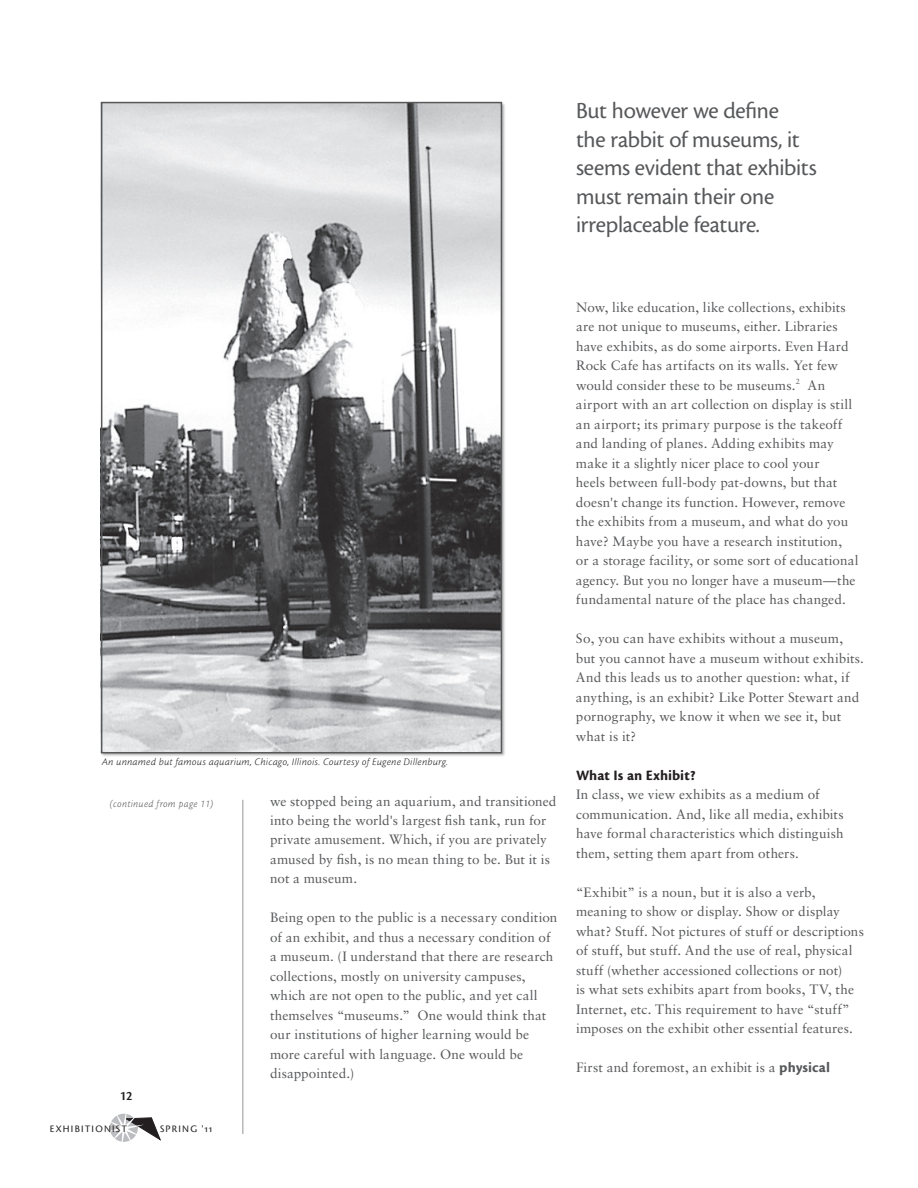
<style>
.page{position:relative;width:918px;height:1188px;background:#fff}
.page>*{position:absolute;margin:0;border:0;box-sizing:border-box;transform-origin:0 0}
.t1{font:24px/28.5px "Cronos MM 408 16";letter-spacing:-.01em;color:#57585a}
.t2{font:15px "Cronos MM 700 10";letter-spacing:.005em;color:#231f20}
.t3{font:13.5px/19.5px "Sabon";letter-spacing:.01em;color:#57585a}
.t4{font:13.5px "Cronos MM 574 9";color:#231f20}
.t5{font:10.5px "Cronos MM It 250 7";letter-spacing:.025em;color:#231f20}
.t6{font:10.5px "Cronos MM It 250 7";letter-spacing:.04em;color:#57585a;scale:.95 1}
.t7{font:10.35px "Cronos MM SC 408 9";letter-spacing:.12em;color:#231f20}
.s1{font-family:"Cronos MM 700 10";font-size:15px}
</style>
<div class="page">
<svg style="left:109px;top:1113px;width:52px;height:29px"></svg>
<hr style="left:242px;top:800px;width:1px;height:334px;background:#939598">
<img style="left:100px;top:102px;width:399px;height:650px">
<div style="left:101px;top:102px;width:401px;height:651px;border:2px solid #57585a"></div>
<h1 class="t1" style="left:576px;top:97px;width:242px">But however we define<br>the rabbit of museums, it seems evident that exhibits must remain their one irreplaceable feature.</h1>
<p class="t5" style="left:102px;top:756px;width:348px">An unnamed but famous aquarium, Chicago, Illinois. Courtesy of Eugene Dillenburg.</p>
<p class="t6" style="left:110px;top:798px;width:110px">(continued from page 11)</p>
<p class="t3" style="left:270px;top:791px;width:288px">we stopped being an aquarium, and transitioned into being the world's largest fish tank, run for private amusement. Which, if you are privately amused by fish, is no mean thing to be. But it is not a museum.</p>
<p class="t3" style="left:270px;top:908px;width:289px">Being open to the public is a necessary condition of an exhibit, and thus a necessary condition of a museum. (I understand that there are research collections, mostly on university campuses, which are not open to the public, and yet call themselves “museums.” One would think that our institutions of higher learning would be more careful with language. One would be disappointed.)</p>
<p class="t4" style="left:120px;top:1089px;width:15px">12</p>
<p class="t7" style="left:50px;top:1124px;width:79px">EXHIBITIONIST</p>
<p class="t7" style="left:160px;top:1124px;width:54px">SPRING '11</p>
<p class="t3" style="left:576px;top:297px;width:284px">Now, like education, like collections, exhibits are not unique to museums, either. Libraries have exhibits, as do some airports. Even Hard Rock Cafe has artifacts on its walls. Yet few would consider these to be museums.<sup>2</sup> An airport with an art collection on display is still an airport; its primary purpose is the takeoff and landing of planes. Adding exhibits may make it a slightly nicer place to cool your<br>heels between full-body pat-downs, but that doesn't change its function. However, remove the exhibits from a museum, and what do you have? Maybe you have a research institution,<br>or a storage facility, or some sort of educational agency. But you no longer have a museum—the fundamental nature of the place has changed.</p>
<p class="t3" style="left:576px;top:629px;width:289px">So, you can have exhibits without a museum, but you cannot have a museum without exhibits.<br>And this leads us to another question: what, if anything, is an exhibit? Like Potter Stewart and pornography, we know it when we see it, but what is it?</p>
<p class="t2" style="left:576px;top:767px;width:121px">What Is an Exhibit?</p>
<p class="t3" style="left:576px;top:785px;width:269px">In class, we view exhibits as a medium of communication. And, like all media, exhibits have formal characteristics which distinguish them, setting them apart from others.</p>
<p class="t3" style="left:576px;top:882px;width:289px">“Exhibit” is a noun, but it is also a verb, meaning to show or display. Show or display what? Stuff. Not pictures of stuff or descriptions of stuff, but stuff. And the use of real, physical stuff (whether accessioned collections or not)<br>is what sets exhibits apart from books, TV, the Internet, etc. This requirement to have “stuff” imposes on the exhibit other essential features.</p>
<p class="t3" style="left:576px;top:1058px;width:255px">First and foremost, an exhibit is a <span class="s1">physical</span></p>
</div>
